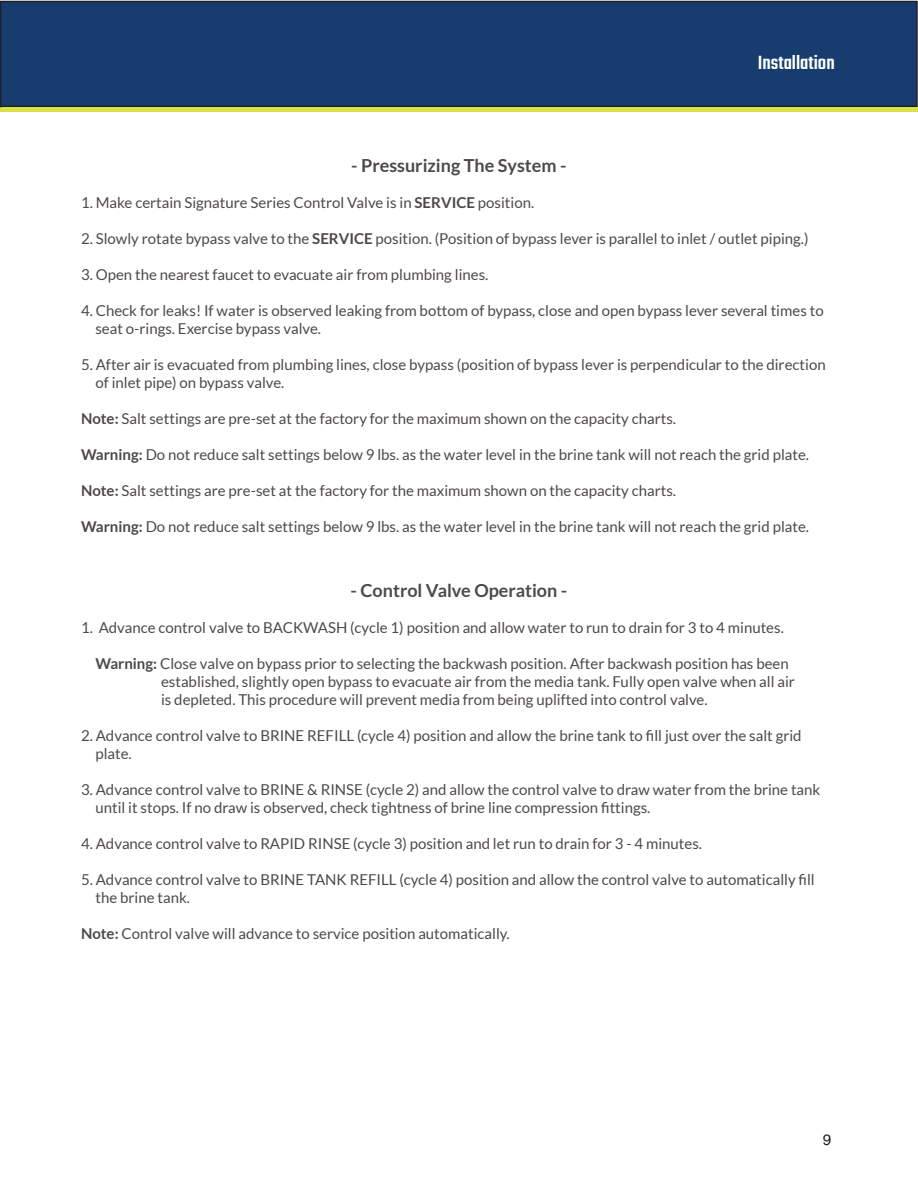
<style>
.page{position:relative;width:918px;height:1188px;background:#fff}
.page>*{position:absolute;margin:0;border:0;box-sizing:border-box;transform-origin:0 0}
.t1{font:500 21px "Teko";color:#fff}
.t2{font:700 18px "Lato";color:#4d4948}
.t3{font:15px/18px "Lato";color:#4d4948}
.t4{font:15px "Helvetica";color:#231f20}
.s1{font-weight:700}
</style>
<div class="page">
<div style="left:0;top:107px;width:8px;height:5px;background:#d9e149"></div>
<div style="left:0;top:2px;width:917px;height:104px;background:#163d6e"></div>
<div style="left:0;top:1px;width:918px;height:106px;border:2px solid #231f20"></div>
<div style="left:2px;top:107px;width:916px;height:5px;background:#d9e149"></div>
<p class="t1" style="left:758px;top:50px;width:78px">Installation</p>
<p class="t2" style="left:351px;top:155px;width:217px">- Pressurizing The System -</p>
<p class="t3" style="left:81px;top:193px;width:455px">1. Make certain Signature Series Control Valve is in <span class="s1">SERVICE</span> position.</p>
<p class="t3" style="left:81px;top:229px;width:729px">2. Slowly rotate bypass valve to the <span class="s1">SERVICE</span> position. (Position of bypass lever is parallel to inlet / outlet piping.)</p>
<p class="t3" style="left:81px;top:265px;width:409px">3. Open the nearest faucet to evacuate air from plumbing lines.</p>
<p class="t3" style="left:81px;top:301px;width:744px">4. Check for leaks! If water is observed leaking from bottom of bypass, close and open bypass lever several times to</p>
<p class="t3" style="left:95px;top:319px;width:227px">seat o-rings. Exercise bypass valve.</p>
<p class="t3" style="left:81px;top:355px;width:746px">5. After air is evacuated from plumbing lines, close bypass (position of bypass lever is perpendicular to the direction</p>
<p class="t3" style="left:95px;top:373px;width:190px">of inlet pipe) on bypass valve.</p>
<p class="t3" style="left:81px;top:409px;width:597px"><span class="s1">Note:</span> Salt settings are pre-set at the factory for the maximum shown on the capacity charts.</p>
<p class="t3" style="left:81px;top:445px;width:730px"><span class="s1">Warning:</span> Do not reduce salt settings below 9 lbs. as the water level in the brine tank will not reach the grid plate.</p>
<p class="t3" style="left:81px;top:481px;width:597px"><span class="s1">Note:</span> Salt settings are pre-set at the factory for the maximum shown on the capacity charts.</p>
<p class="t3" style="left:81px;top:517px;width:730px"><span class="s1">Warning:</span> Do not reduce salt settings below 9 lbs. as the water level in the brine tank will not reach the grid plate.</p>
<p class="t2" style="left:351px;top:580px;width:218px">- Control Valve Operation -</p>
<p class="t3" style="left:81px;top:618px;width:704px">1. Advance control valve to BACKWASH (cycle 1) position and allow water to run to drain for 3 to 4 minutes.</p>
<p class="t3" style="left:95px;top:654px;width:695px"><span class="s1">Warning:</span> Close valve on bypass prior to selecting the backwash position. After backwash position has been</p>
<p class="t3" style="left:161px;top:672px;width:635px">established, slightly open bypass to evacuate air from the media tank. Fully open valve when all air is depleted. This procedure will prevent media from being uplifted into control valve.</p>
<p class="t3" style="left:81px;top:726px;width:722px">2. Advance control valve to BRINE REFILL (cycle 4) position and allow the brine tank to fill just over the salt grid</p>
<p class="t3" style="left:95px;top:744px;width:38px">plate.</p>
<p class="t3" style="left:81px;top:780px;width:741px">3. Advance control valve to BRINE &amp; RINSE (cycle 2) and allow the control valve to draw water from the brine tank</p>
<p class="t3" style="left:95px;top:798px;width:556px">until it stops. If no draw is observed, check tightness of brine line compression fittings.</p>
<p class="t3" style="left:81px;top:834px;width:623px">4. Advance control valve to RAPID RINSE (cycle 3) position and let run to drain for 3 - 4 minutes.</p>
<p class="t3" style="left:81px;top:870px;width:735px">5. Advance control valve to BRINE TANK REFILL (cycle 4) position and allow the control valve to automatically fill</p>
<p class="t3" style="left:95px;top:888px;width:96px">the brine tank.</p>
<p class="t3" style="left:81px;top:924px;width:430px"><span class="s1">Note:</span> Control valve will advance to service position automatically.</p>
<p class="t4" style="left:823px;top:1131px;width:10px">9</p>
</div>
